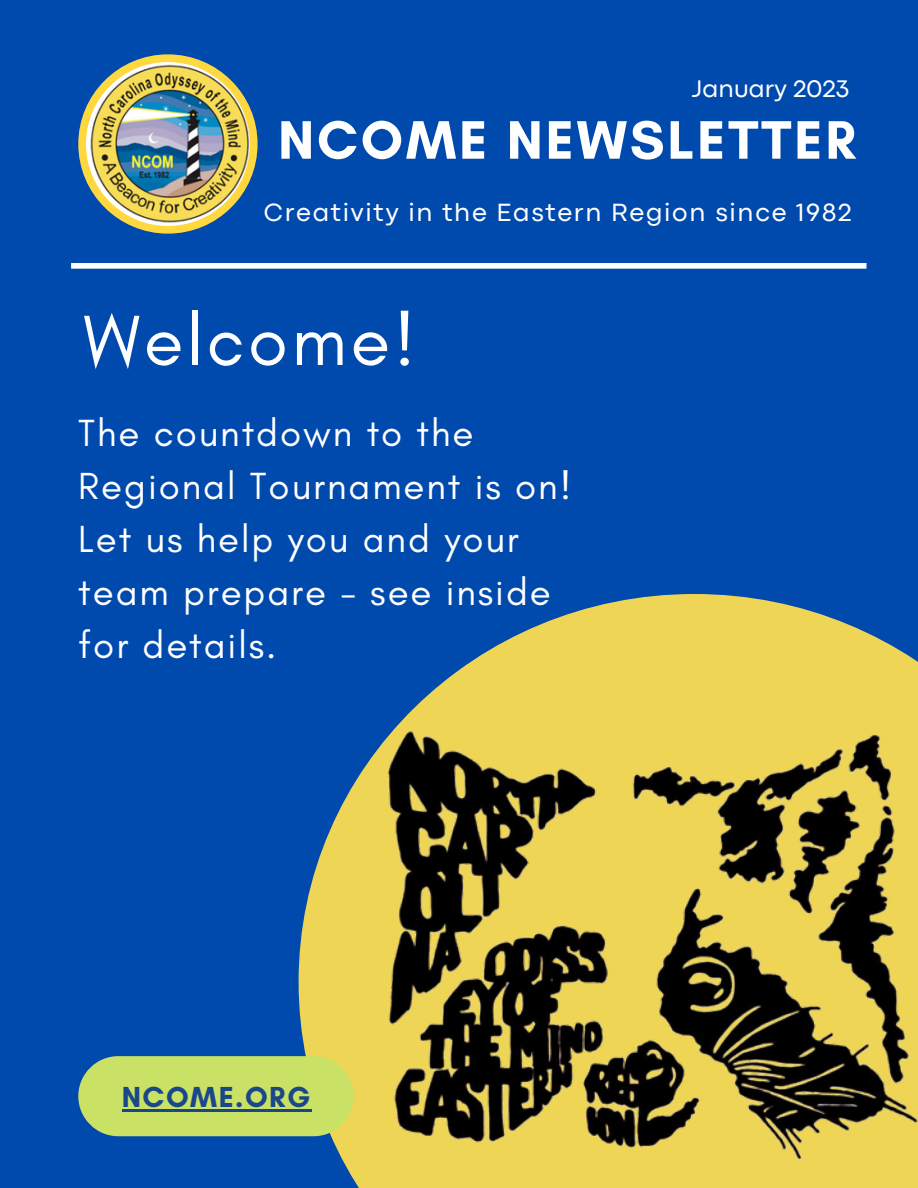
<style>
.page{position:relative;width:918px;height:1188px;background:#004aad}
.page>*{position:absolute;margin:0;border:0;box-sizing:border-box;transform-origin:0 0}
.t1{font:72.6px "Glacial Indifference";letter-spacing:.05em;color:#fff}
.t2{font:700 55.2px "Glacial Indifference";letter-spacing:.05em;color:#fff}
.t3{font:38.4px/52.8px "Glacial Indifference";letter-spacing:.05em;color:#fff}
.t4{font:700 29.55px "Glacial Indifference";letter-spacing:.05em;color:#1a4789}
.t5{font:25.95px "Codec Pro";letter-spacing:.065em;color:#fff}
.t6{font:25.05px "Codec Pro";color:#fff}
</style>
<div class="page">
<svg style="left:299px;top:594px;width:543px;height:551px"></svg>
<div style="left:78px;top:54px;width:180px;height:180px;background:#ffd840;border-radius:50%"></div>
<img style="left:86px;top:62px;width:164px;height:164px;border-radius:50%">
<div style="left:71px;top:263px;width:795px;height:6px;background:#fff"></div>
<div style="left:78px;top:1056px;width:276px;height:80px;background:#c9e265;border-radius:40px"></div>
<hr style="left:122px;top:1109px;width:190px;height:2px;background:#1a4789">
<img style="left:335px;top:622px;width:583px;height:566px">
<p class="t6" style="left:692px;top:80px;width:159px">January 2023</p>
<h2 class="t2" style="left:278px;top:106px;width:579px">NCOME NEWSLETTER</h2>
<p class="t5" style="left:264px;top:203px;width:589px">Creativity in the Eastern Region since 1982</p>
<h1 class="t1" style="left:83px;top:296px;width:334px">Welcome!</h1>
<p class="t3" style="left:78px;top:406px;width:494px">The countdown to the<br>Regional Tournament is on!<br>Let us help you and your team prepare - see inside for details.</p>
<p class="t4" style="left:122px;top:1079px;width:190px">NCOME.ORG</p>
</div>
